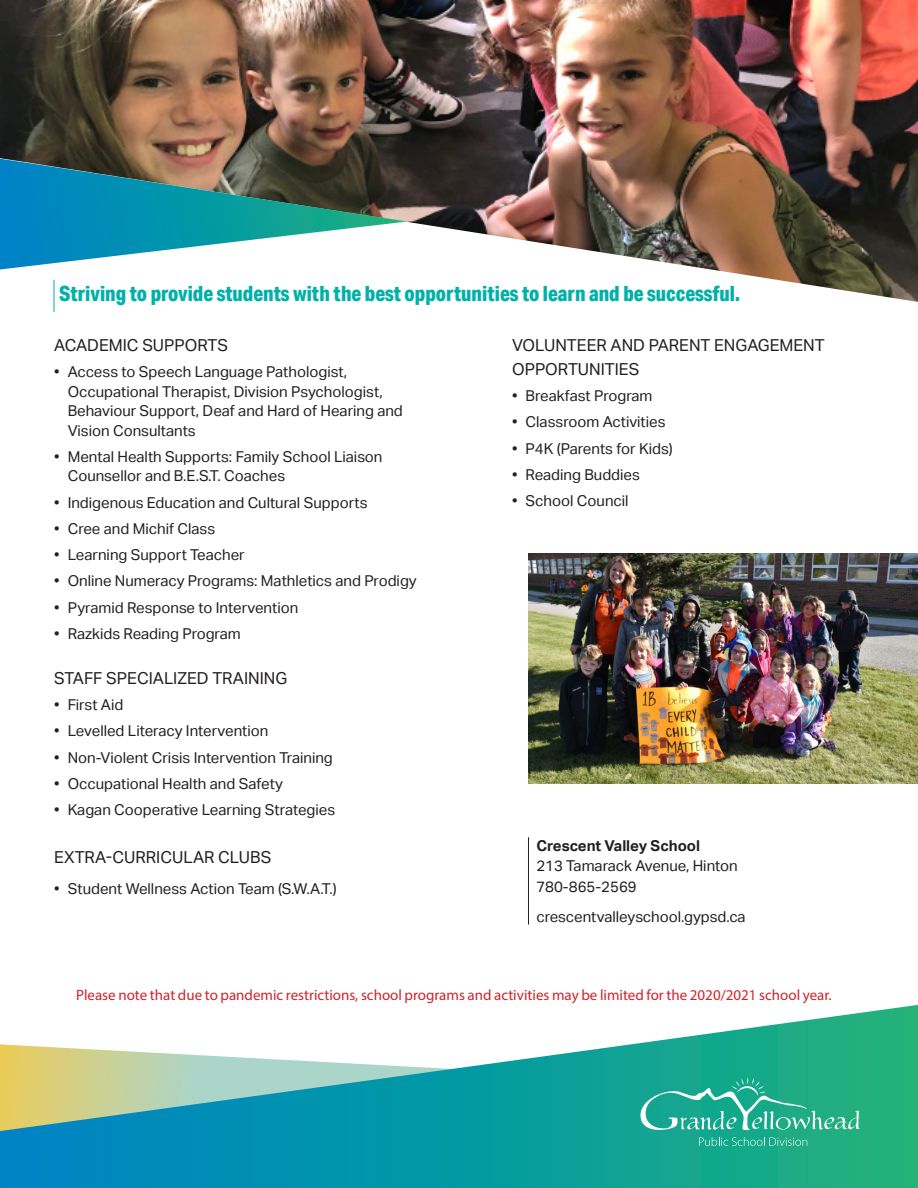
<style>
.page{position:relative;width:918px;height:1188px;background:#fff}
.page>*{position:absolute;margin:0;border:0;box-sizing:border-box;transform-origin:0 0}
.t1{font:800 21px "Aktiv Grotesk Cd";color:#00b1a9}
.Paragraph_Style_1{font:16.5px/24px "Aktiv Grotesk";color:#231f20}
.t2{font:15px/19.5px "Aktiv Grotesk";color:#231f20}
.t3{font:15px "Myriad Pro";color:#d1232a}
.t4{font:700 15px "Aktiv Grotesk";color:#231f20}
</style>
<div class="page">
<svg style="left:0;top:1005px;width:918px;height:183px"></svg>
<img style="left:0;top:0;width:918px;height:302px">
<svg style="left:0;top:159px;width:407px;height:110px"></svg>
<svg style="left:699px;top:1137px;width:108px;height:9px"></svg>
<svg style="left:640px;top:1077px;width:220px;height:53px;background:#37b498"></svg>
<hr style="left:528px;top:837px;width:1px;height:88px;background:#231f20">
<hr style="left:54px;top:280px;width:1px;height:32px;background:#00b1a9">
<img style="left:529px;top:554px;width:389px;height:230px">
<p class="t1" style="left:59px;top:280px;width:682px">Striving to provide students with the best opportunities to learn and be successful.</p>
<p class="Paragraph_Style_1" style="left:512px;top:333px;width:314px">VOLUNTEER AND PARENT ENGAGEMENT<br>OPPORTUNITIES</p>
<p class="t2" style="left:512px;top:386px;width:142px">• Breakfast Program</p>
<p class="t2" style="left:512px;top:412px;width:155px">• Classroom Activities</p>
<p class="t2" style="left:512px;top:439px;width:162px">• P4K (Parents for Kids)</p>
<p class="t2" style="left:512px;top:465px;width:129px">• Reading Buddies</p>
<p class="t2" style="left:512px;top:491px;width:118px">• School Council</p>
<p class="Paragraph_Style_1" style="left:54px;top:333px;width:176px">ACADEMIC SUPPORTS</p>
<p class="t2" style="left:68px;top:362px;width:337px;text-indent:-14px">• Access to Speech Language Pathologist, Occupational Therapist, Division Psychologist, Behaviour Support, Deaf and Hard of Hearing and Vision Consultants</p>
<p class="t2" style="left:68px;top:447px;width:316px;text-indent:-14px">• Mental Health Supports: Family School Liaison<br>Counsellor and B.E.S.T. Coaches</p>
<p class="t2" style="left:54px;top:493px;width:315px">• Indigenous Education and Cultural Supports</p>
<p class="t2" style="left:54px;top:519px;width:163px">• Cree and Michif Class</p>
<p class="t2" style="left:54px;top:545px;width:192px">• Learning Support Teacher</p>
<p class="t2" style="left:54px;top:571px;width:364px">• Online Numeracy Programs: Mathletics and Prodigy</p>
<p class="t2" style="left:54px;top:598px;width:246px">• Pyramid Response to Intervention</p>
<p class="t2" style="left:54px;top:624px;width:188px">• Razkids Reading Program</p>
<p class="Paragraph_Style_1" style="left:54px;top:666px;width:235px">STAFF SPECIALIZED TRAINING</p>
<p class="t2" style="left:54px;top:695px;width:71px">• First Aid</p>
<p class="t2" style="left:54px;top:721px;width:216px">• Levelled Literacy Intervention</p>
<p class="t2" style="left:54px;top:748px;width:280px">• Non-Violent Crisis Intervention Training</p>
<p class="t2" style="left:54px;top:774px;width:230px">• Occupational Health and Safety</p>
<p class="t2" style="left:54px;top:800px;width:283px">• Kagan Cooperative Learning Strategies</p>
<p class="Paragraph_Style_1" style="left:54px;top:845px;width:219px">EXTRA-CURRICULAR CLUBS</p>
<p class="t2" style="left:54px;top:879px;width:284px">• Student Wellness Action Team (S.W.A.T.)</p>
<p class="t4" style="left:536px;top:837px;width:165px">Crescent Valley School</p>
<p class="t2" style="left:536px;top:856px;width:203px">213 Tamarack Avenue, Hinton</p>
<p class="t2" style="left:536px;top:877px;width:102px">780-865-2569</p>
<p class="t2" style="left:536px;top:907px;width:211px">crescentvalleyschool.gypsd.ca</p>
<p class="t3" style="left:76px;top:986px;width:757px">Please note that due to pandemic restrictions, school programs and activities may be limited for the 2020/2021 school year.</p>
</div>
